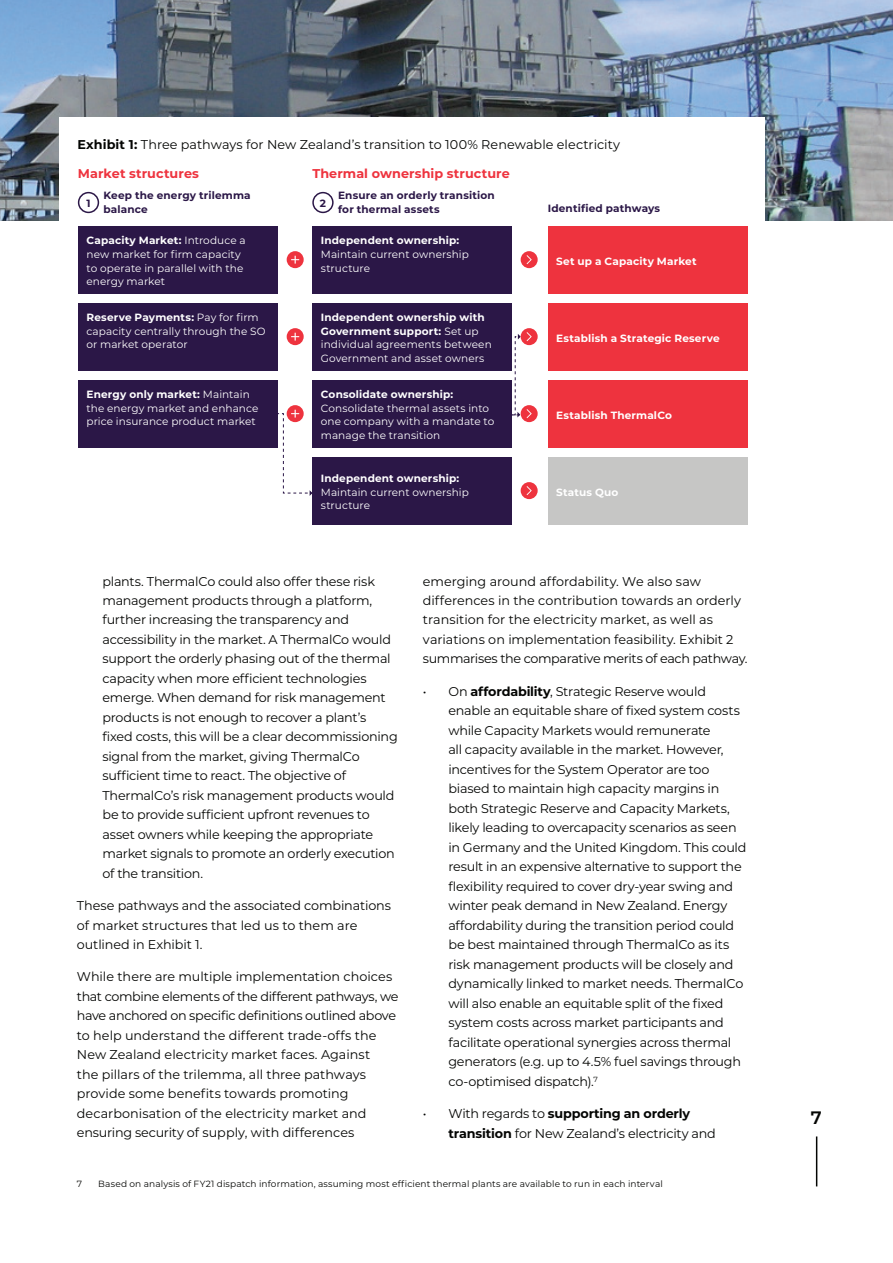
<style>
.page{position:relative;width:893px;height:1263px;background:#fff}
.page>*{position:absolute;margin:0;border:0;box-sizing:border-box;transform-origin:0 0}
.t1{font:600 18px "Montserrat";color:#040503}
.t2{font:12.75px/19.5px "Montserrat";letter-spacing:-.015em;color:#040503}
.t3{font:12.75px "Montserrat";letter-spacing:.005em;color:#040503}
.t4{font:700 12.75px "Montserrat";letter-spacing:.005em;color:#ee333e}
.t5{font:10.5px/13.5px "Montserrat";letter-spacing:.01em;color:#fff}
.t6{font:700 10.5px "Montserrat";letter-spacing:.015em;color:#fff}
.t7{font:700 10.5px/13.5px "Montserrat";letter-spacing:.015em;color:#2b1747}
.t8{font:9px "Montserrat";letter-spacing:.015em;color:#040503}
.s1{font-weight:700}
</style>
<div class="page">
<img style="left:0;top:0;width:893px;height:220px">
<div style="left:60px;top:118px;width:705px;height:301px;background:#fff"></div>
<svg style="left:503px;top:334px;width:18px;height:83px"></svg>
<div style="left:78px;top:192px;width:21px;height:21px;border:2px solid #2b1747;border-radius:50%"></div>
<div style="left:78px;top:226px;width:200px;height:67px;background:#2b1747"></div>
<div style="left:78px;top:303px;width:200px;height:67px;background:#2b1747"></div>
<div style="left:78px;top:380px;width:200px;height:67px;background:#2b1747"></div>
<div style="left:312px;top:192px;width:22px;height:21px;border:2px solid #2b1747;border-radius:50%"></div>
<div style="left:312px;top:226px;width:200px;height:67px;background:#2b1747"></div>
<div style="left:312px;top:303px;width:200px;height:67px;background:#2b1747"></div>
<div style="left:312px;top:380px;width:200px;height:67px;background:#2b1747"></div>
<div style="left:312px;top:457px;width:200px;height:67px;background:#2b1747"></div>
<div style="left:548px;top:226px;width:200px;height:67px;background:#ee333e"></div>
<div style="left:548px;top:303px;width:200px;height:67px;background:#ee333e"></div>
<div style="left:548px;top:380px;width:200px;height:67px;background:#ee333e"></div>
<div style="left:548px;top:457px;width:200px;height:67px;background:#c6c6c5"></div>
<div style="left:287px;top:251px;width:17px;height:17px;background:#ee333e;border-radius:50%"></div>
<svg style="left:291px;top:256px;width:8px;height:8px"></svg>
<div style="left:287px;top:328px;width:17px;height:17px;background:#ee333e;border-radius:50%"></div>
<svg style="left:291px;top:333px;width:8px;height:8px"></svg>
<svg style="left:287px;top:405px;width:17px;height:17px"></svg>
<svg style="left:277px;top:410px;width:36px;height:86px"></svg>
<div style="left:521px;top:251px;width:17px;height:17px;background:#ee333e;border-radius:50%"></div>
<svg style="left:527px;top:255px;width:5px;height:9px"></svg>
<div style="left:521px;top:328px;width:17px;height:17px;background:#ee333e;border-radius:50%"></div>
<svg style="left:527px;top:332px;width:5px;height:9px"></svg>
<div style="left:521px;top:405px;width:17px;height:17px;background:#ee333e;border-radius:50%"></div>
<svg style="left:527px;top:409px;width:5px;height:9px"></svg>
<div style="left:521px;top:482px;width:17px;height:17px;background:#ee333e;border-radius:50%"></div>
<svg style="left:527px;top:486px;width:5px;height:9px"></svg>
<hr style="left:816px;top:1136px;width:1px;height:50px;background:#040503">
<p class="t3" style="left:77px;top:135px;width:544px"><span class="s1">Exhibit 1:</span> Three pathways for New Zealand’s transition to 100% Renewable electricity</p>
<p class="t4" style="left:78px;top:164px;width:123px">Market structures</p>
<p class="t7" style="left:104px;top:188px;width:149px">Keep the energy trilemma balance</p>
<p class="t4" style="left:312px;top:164px;width:199px">Thermal ownership structure</p>
<p class="t7" style="left:338px;top:188px;width:158px">Ensure an orderly transition for thermal assets</p>
<p class="t7" style="left:320px;top:196px;width:8px">2</p>
<p class="t6" style="left:321px;top:233px;width:140px">Independent ownership:</p>
<p class="t5" style="left:321px;top:247px;width:150px">Maintain current ownership structure</p>
<p class="t7" style="left:87px;top:196px;width:6px">1</p>
<p class="t5" style="left:86px;top:234px;width:161px"><span class="s1">Capacity Market:</span> Introduce a new market for firm capacity to operate in parallel with the energy market</p>
<p class="t5" style="left:86px;top:311px;width:181px"><span class="s1">Reserve Payments:</span> Pay for firm capacity centrally through the SO or market operator</p>
<p class="t7" style="left:548px;top:201px;width:114px">Identified pathways</p>
<p class="t6" style="left:556px;top:253px;width:142px">Set up a Capacity Market</p>
<p class="t5" style="left:321px;top:311px;width:173px"><span class="s1">Independent ownership with<br>Government support:</span> Set up individual agreements between<br>Government and asset owners</p>
<p class="t6" style="left:321px;top:387px;width:134px">Consolidate ownership:</p>
<p class="t5" style="left:321px;top:401px;width:175px">Consolidate thermal assets into one company with a mandate to manage the transition</p>
<p class="t6" style="left:321px;top:471px;width:140px">Independent ownership:</p>
<p class="t5" style="left:321px;top:485px;width:150px">Maintain current ownership structure</p>
<p class="t6" style="left:556px;top:330px;width:165px">Establish a Strategic Reserve</p>
<p class="t5" style="left:86px;top:388px;width:174px"><span class="s1">Energy only market:</span> Maintain the energy market and enhance price insurance product market</p>
<p class="t6" style="left:556px;top:407px;width:117px">Establish ThermalCo</p>
<p class="t6" style="left:556px;top:484px;width:64px">Status Quo</p>
<p class="t2" style="left:102px;top:571px;width:297px">plants. ThermalCo could also offer these risk management products through a platform, further increasing the transparency and accessibility in the market. A ThermalCo would support the orderly phasing out of the thermal capacity when more efficient technologies emerge. When demand for risk management products is not enough to recover a plant’s fixed costs, this will be a clear decommissioning signal from the market, giving ThermalCo sufficient time to react. The objective of ThermalCo’s risk management products would be to provide sufficient upfront revenues to asset owners while keeping the appropriate market signals to promote an orderly execution of the transition.</p>
<p class="t2" style="left:77px;top:895px;width:316px">These pathways and the associated combinations of market structures that led us to them are outlined in Exhibit 1.</p>
<p class="t2" style="left:77px;top:967px;width:323px">While there are multiple implementation choices that combine elements of the different pathways, we have anchored on specific definitions outlined above to help understand the different trade-offs the New Zealand electricity market faces. Against<br>the pillars of the trilemma, all three pathways provide some benefits towards promoting decarbonisation of the electricity market and ensuring security of supply, with differences</p>
<p class="t2" style="left:423px;top:571px;width:326px">emerging around affordability. We also saw differences in the contribution towards an orderly transition for the electricity market, as well as variations on implementation feasibility. Exhibit 2 summarises the comparative merits of each pathway.</p>
<p class="t2" style="left:448px;top:681px;width:300px;text-indent:-26px">• On <span class="s1">affordability</span>, Strategic Reserve would enable an equitable share of fixed system costs while Capacity Markets would remunerate<br>all capacity available in the market. However, incentives for the System Operator are too biased to maintain high capacity margins in both Strategic Reserve and Capacity Markets, likely leading to overcapacity scenarios as seen in Germany and the United Kingdom. This could result in an expensive alternative to support the flexibility required to cover dry-year swing and winter peak demand in New Zealand. Energy affordability during the transition period could be best maintained through ThermalCo as its risk management products will be closely and dynamically linked to market needs. ThermalCo will also enable an equitable split of the fixed system costs across market participants and facilitate operational synergies across thermal generators (e.g. up to 4.5% fuel savings through co-optimised dispatch).<sup>7</sup></p>
<p class="t2" style="left:448px;top:1103px;width:269px;text-indent:-26px">• With regards to <span class="s1">supporting an orderly transition</span> for New Zealand’s electricity and</p>
<p class="t8" style="left:77px;top:1177px;width:7px">7</p>
<p class="t8" style="left:98px;top:1177px;width:566px">Based on analysis of FY21 dispatch information, assuming most efficient thermal plants are available to run in each interval</p>
<h1 class="t1" style="left:811px;top:1104px;width:12px">7</h1>
</div>
